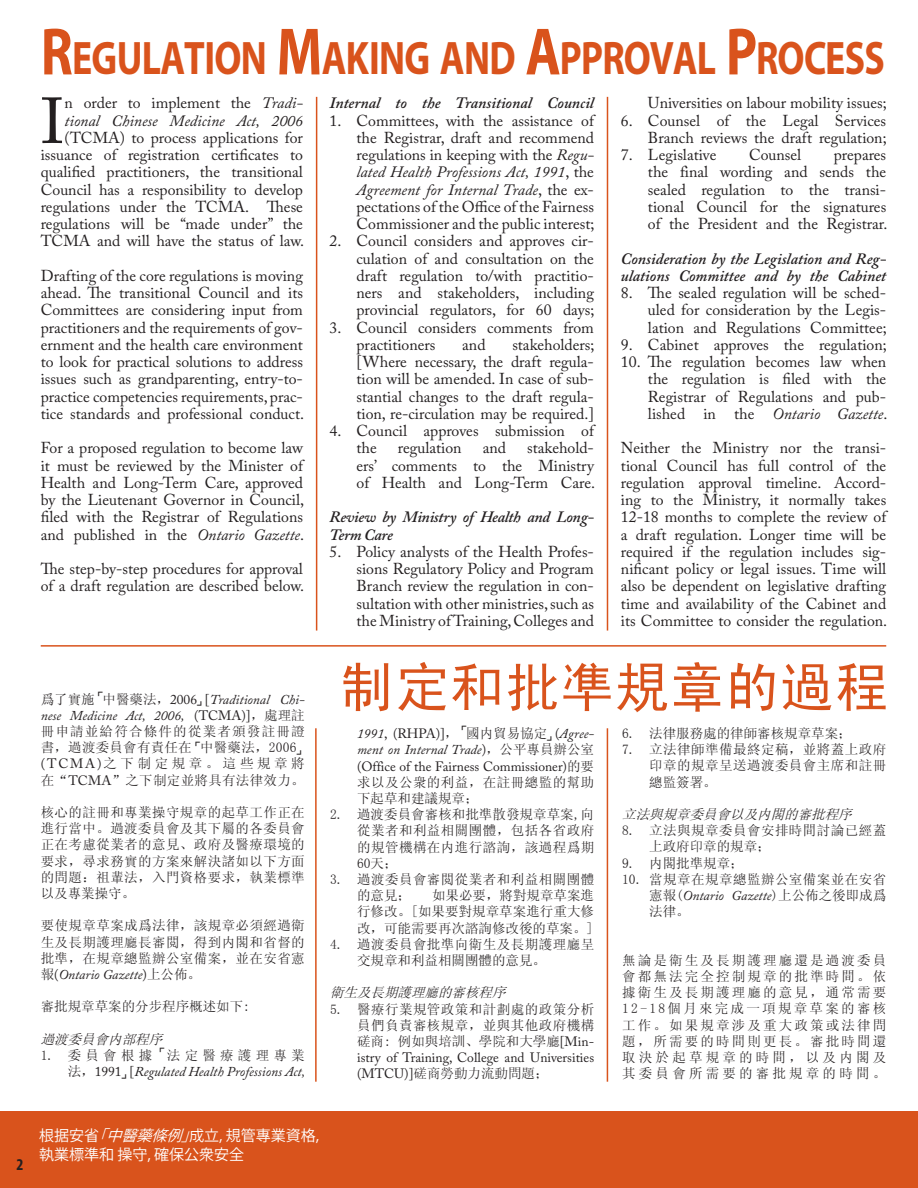
<style>
.page{position:relative;width:918px;height:1188px;background:#fff}
.page>*{position:absolute;margin:0;border:0;box-sizing:border-box;transform-origin:0 0}
.t1{font:64.2px "Adobe Caslon Pro";color:#231f20}
.t2{font:54.45px "Sim Hei";letter-spacing:.01em;color:#d9531c}
.t3{font:700 47.25px "Myriad Pro";letter-spacing:-.015em;color:#d9531c;scale:.8 1}
.t4{font:700 condensed 16.5px "Myriad Pro";color:#231f20}
.t5{font:15.75px/17.2px "Adobe Caslon Pro";color:#231f20;text-align:justify}
.t6{font:italic 600 15.75px/17.2px "Adobe Caslon Pro";color:#231f20}
.t7{font:italic 600 15.75px/17.2px "Adobe Caslon Pro";letter-spacing:-.02em;color:#231f20}
.t8{font:15px "Koz Go Pro";color:#fff}
.t9{font:13.5px/16.2px "N Sim Sun";letter-spacing:.03em;color:#231f20;text-align:justify}
.t10{font:italic 13.5px/16.2px "Adobe Caslon Pro";color:#231f20;text-align:right}
.t11{font:italic 13.5px "N Sim Sun";color:#231f20}
.t12{font:13.5px "N Sim Sun";color:#231f20}
.t13{font:13.5px "Adobe Caslon Pro";color:#231f20}
.t14{font:7.8px "N Sim Sun";color:#231f20}
.s1{font-size:67.5px}
.s2{font-style:italic}
.s3{font-family:"Adobe Caslon Pro"}
.s4{font-family:"Adobe Caslon Pro";font-style:italic}
.s5{font-family:"N Sim Sun";font-style:normal}
.s6{font-style:normal}
.s7{font-family:"N Sim Sun"}
</style>
<div class="page">
<div style="left:0;top:1112px;width:918px;height:76px;background:#d9531c"></div>
<hr style="left:316px;top:97px;width:1px;height:534px;background:#d9531c">
<hr style="left:607px;top:97px;width:1px;height:534px;background:#d9531c">
<hr style="left:41px;top:645px;width:845px;height:2px;background:#d9531c">
<hr style="left:315px;top:728px;width:2px;height:354px;background:#d9531c">
<hr style="left:607px;top:728px;width:1px;height:354px;background:#d9531c">
<p class="t3" style="left:41px;top:28px;width:1057px"><span class="s1">R</span>EGULATION <span class="s1">M</span>AKING AND <span class="s1">A</span>PPROVAL <span class="s1">P</span>ROCESS</p>
<p class="t6" style="left:329px;top:94px;width:266px">Internal to the Transitional Council</p>
<p class="t5" style="left:356px;top:112px;width:239px;text-indent:-27px">1. Committees, with the assistance of the Registrar, draft and recommend regulations in keeping with the <span class="s2">Regu&shy;lated Health Professions Act, 1991</span>, the <span class="s2">Agreement for Internal Trade</span>, the ex&shy;pectations of the Office of the Fairness Commissioner and the public interest;</p>
<p class="t5" style="left:356px;top:232px;width:239px;text-indent:-27px">2. Council considers and approves cir&shy;culation of and consultation on the draft regulation to/with practitio&shy;ners and stakeholders, including provincial regulators, for 60 days;</p>
<p class="t5" style="left:356px;top:319px;width:239px;text-indent:-27px">3. Council considers comments from practitioners</p>
<p class="t5" style="left:41px;top:94px;width:265px;text-align:right">n order to implement the <span class="s2">Tradi&shy;tional Chinese Medicine Act, 2006 </span>(TCMA) to process applications for issuance of registration certificates to qualified practitioners, the transitional Council has a responsibility to develop regulations under the TCMA. These regulations will be “made under” the TCMA and will have the status of law.</p>
<p class="t5" style="left:41px;top:267px;width:265px">Drafting of the core regulations is moving ahead. The transitional Council and its Committees are considering input from practitioners and the requirements of gov&shy;ernment and the health care environment to look for practical solutions to address issues such as grandparenting, entry-to&shy;practice competencies requirements, prac&shy;tice standards and professional conduct.</p>
<p class="t5" style="left:41px;top:439px;width:265px">For a proposed regulation to become law it must be reviewed by the Minister of Health and Long-Term Care, approved by the Lieutenant Governor in Council, filed with the Registrar of Regulations and published in the <span class="s2">Ontario Gazette</span>.</p>
<p class="t5" style="left:41px;top:560px;width:265px">The step-by-step procedures for approval of a draft regulation are described below.</p>
<p class="t5" style="left:648px;top:94px;width:240px">Universities on labour mobility issues;</p>
<p class="t5" style="left:621px;top:112px;width:267px;text-align:right">6. Counsel of the Legal Services<br>Branch reviews the draft regulation;</p>
<p class="t5" style="left:621px;top:146px;width:97px">7. Legislative</p>
<p class="t5" style="left:749px;top:146px;width:54px">Counsel</p>
<p class="t1" style="left:41px;top:83px;width:25px">I</p>
<p class="t5" style="left:648px;top:146px;width:241px;text-indent:186px">prepares the final wording and sends the sealed regulation to the transi&shy;tional Council for the signatures of the President and the Registrar.</p>
<p class="t6" style="left:621px;top:250px;width:267px">Consideration by the Legislation and Reg&shy;ulations Committee and by the Cabinet</p>
<p class="t5" style="left:648px;top:284px;width:240px;text-indent:-27px">8. The sealed regulation will be sched&shy;uled for consideration by the Legis&shy;lation and Regulations Committee;</p>
<p class="t5" style="left:621px;top:336px;width:267px">9. Cabinet approves the regulation;</p>
<p class="t5" style="left:648px;top:353px;width:241px;text-indent:-27px">10. The regulation becomes law when the regulation is filed with the Registrar of Regulations and pub&shy;lished in the <span class="s2">Ontario Gazette</span>.</p>
<p class="t5" style="left:621px;top:439px;width:268px">Neither the Ministry nor the transi&shy;tional Council has full control of the regulation approval timeline. Accord&shy;ing to the Ministry, it normally takes 12-18 months to complete the review of a draft regulation. Longer time will be required if the regulation includes sig&shy;nificant policy or legal issues. Time will also be dependent on legislative drafting time and availability of the Cabinet and its Committee to consider the regulation.</p>
<p class="t5" style="left:356px;top:336px;width:239px;text-indent:156px">stakeholders; [Where necessary, the draft regula&shy;tion will be amended. In case of sub&shy;stantial changes to the draft regula&shy;tion, re-circulation may be required.]</p>
<p class="t5" style="left:356px;top:422px;width:239px;text-indent:-27px">4. Council approves submission of the</p>
<p class="t5" style="left:462px;top:336px;width:25px">and</p>
<p class="t5" style="left:356px;top:439px;width:240px;text-indent:171px">stakehold&shy;ers’ comments to the Ministry of Health and Long-Term Care.</p>
<p class="t7" style="left:329px;top:508px;width:266px">Review by Ministry of Health and Long-<br>Term Care</p>
<p class="t5" style="left:356px;top:543px;width:239px;text-indent:-27px">5. Policy analysts of the Health Profes&shy;sions Regulatory Policy and Program Branch review the regulation in con&shy;sultation with other ministries,such as the Ministry of Training,Colleges and</p>
<p class="t5" style="left:398px;top:439px;width:65px">regulation</p>
<p class="t5" style="left:483px;top:439px;width:25px">and</p>
<p class="t9" style="left:41px;top:691px;width:55px">爲了實施</p>
<p class="t14" style="left:95px;top:688px;width:9px">┏</p>
<p class="t9" style="left:41px;top:691px;width:265px;text-indent:62px">中醫藥法，<span class="s3">2006</span><sub>┛</sub><span class="s3">[</span><span class="s4">Traditional Chi&shy;nese Medicine Act, 2006,</span> <span class="s3">(TCMA)]</span>，處理註冊申請並給符合條件的從業者頒發註冊證書，過渡委員會有責任在</p>
<p class="t9" style="left:41px;top:739px;width:266px;text-indent:159px">中醫藥法，2006<sub>┛ </sub><span class="s3">(TCMA)</span>之下制定規章。這些規章將在“<span class="s3">TCMA</span>”之下制定並將具有法律效力。</p>
<p class="t9" style="left:41px;top:804px;width:266px">核心的註冊和專業操守規章的起草工作正在進行當中。過渡委員會及其下屬的各委員會正在考慮從業者的意見、政府及醫療環境的要求，尋求務實的方案來解決諸如以下方面的問題：祖輩法，入門資格要求，執業標準以及專業操守。</p>
<p class="t9" style="left:41px;top:918px;width:266px">要使規章草案成爲法律，該規章必須經過衛生及長期護理廳長審閲，得到内閣和省督的批凖，在規章總監辦公室備案，並在安省憲報<span class="s3">(</span><span class="s4">Ontario Gazette</span><span class="s3">)</span>上公佈。</p>
<p class="t12" style="left:41px;top:1000px;width:211px">審批規章草案的分步程序概述如下:</p>
<p class="t11" style="left:41px;top:1032px;width:127px">過渡委員會内部程序</p>
<p class="t9" style="left:41px;top:1047px;width:113px">1. 委員會根據</p>
<p class="t14" style="left:157px;top:1044px;width:9px">┏</p>
<p class="t14" style="left:192px;top:738px;width:9px">┏</p>
<p class="t10" style="left:68px;top:1047px;width:239px"><span class="s5">法定醫療護理專業<br>法，</span><span class="s6">1991</span><sub>┛</sub><span class="s6">[</span>Regulated Health Professions Act,</p>
<p class="t2" style="left:340px;top:660px;width:551px">制定和批凖規章的過程</p>
<p class="t13" style="left:357px;top:726px;width:103px"><span class="s2">1991</span>, (RHPA)]<span class="s7">，</span></p>
<p class="t14" style="left:458px;top:723px;width:9px">┏</p>
<p class="t9" style="left:357px;top:725px;width:239px;text-indent:109px">國内貿易協定<sub>┛</sub><span class="s3">(</span><span class="s4">Agree&shy;ment on Internal Trade</span><span class="s3">)</span>，公平專員辦公室<span class="s3">(Office of the Fairness Commissioner)</span>的要求以及公衆的利益，在註冊總監的幫助下起草和建議規章；</p>
<p class="t9" style="left:357px;top:806px;width:239px;text-indent:-27px">2. 過渡委員會審核和批凖散發規章草案,向從業者和利益相關團體，包括各省政府的規管機構在内進行諮詢，該過程爲期60天；</p>
<p class="t9" style="left:357px;top:871px;width:239px;text-indent:-27px">3. 過渡委員會審閲從業者和利益相關團體的意見；</p>
<p class="t12" style="left:622px;top:726px;width:231px">6. 法律服務處的律師審核規章草案；</p>
<p class="t9" style="left:649px;top:741px;width:239px;text-indent:-27px">7. 立法律師準備最終定稿，並將蓋上政府印章的規章呈送過渡委員會主席和註冊總監簽署。</p>
<p class="t11" style="left:622px;top:807px;width:235px">立法與規章委員會以及内閣的審批程序</p>
<p class="t9" style="left:649px;top:822px;width:239px;text-indent:-27px">8. 立法與規章委員會安排時間討論已經蓋上政府印章的規章；</p>
<p class="t9" style="left:622px;top:855px;width:123px">9. 内閣批凖規章；</p>
<p class="t9" style="left:649px;top:871px;width:239px;text-indent:-27px">10. 當規章在規章總監辦公室備案並在安省憲報(<span class="s4">Ontario Gazette</span>)上公佈之後即成爲法律。</p>
<p class="t9" style="left:622px;top:952px;width:266px">無論是衛生及長期護理廳還是過渡委員會都無法完全控制規章的批準時間。依據衛生及長期護理廳的意見，通常需要12-18個月來完成一項規章草案的審核工作。如果規章涉及重大政策或法律問題，所需要的時間則更長。審批時間還取決於起草規章的時間，以及内閣及其委員會所需要的審批規章的時間。</p>
<p class="t9" style="left:357px;top:887px;width:239px;text-indent:75px">如果必要，將對規章草案進行修改。[如果要對規章草案進行重大修改，可能需要再次諮詢修改後的草案。]</p>
<p class="t9" style="left:357px;top:936px;width:239px;text-indent:-27px">4. 過渡委員會批凖向衛生及長期護理廳呈交規章和利益相關團體的意見。</p>
<p class="t11" style="left:330px;top:986px;width:181px">衛生及長期護理廳的審核程序</p>
<p class="t9" style="left:357px;top:1001px;width:239px;text-indent:-27px">5. 醫療行業規管政策和計劃處的政策分析員們負責審核規章，並與其他政府機構磋商: 例如與培訓、學院和大學廳<span class="s3">[Min&shy;istry of Training, College and Universities (MTCU)]</span>磋商勞動力流動問題；</p>
<p class="t4" style="left:16px;top:1155px;width:9px">2</p>
<p class="t8" style="left:39px;top:1126px;width:282px">根据安省<span class="s2">「中醫藥條例」</span>成立, 規管專業資格,</p>
<p class="t8" style="left:39px;top:1145px;width:207px">執業標準和 操守, 確保公衆安全</p>
</div>
